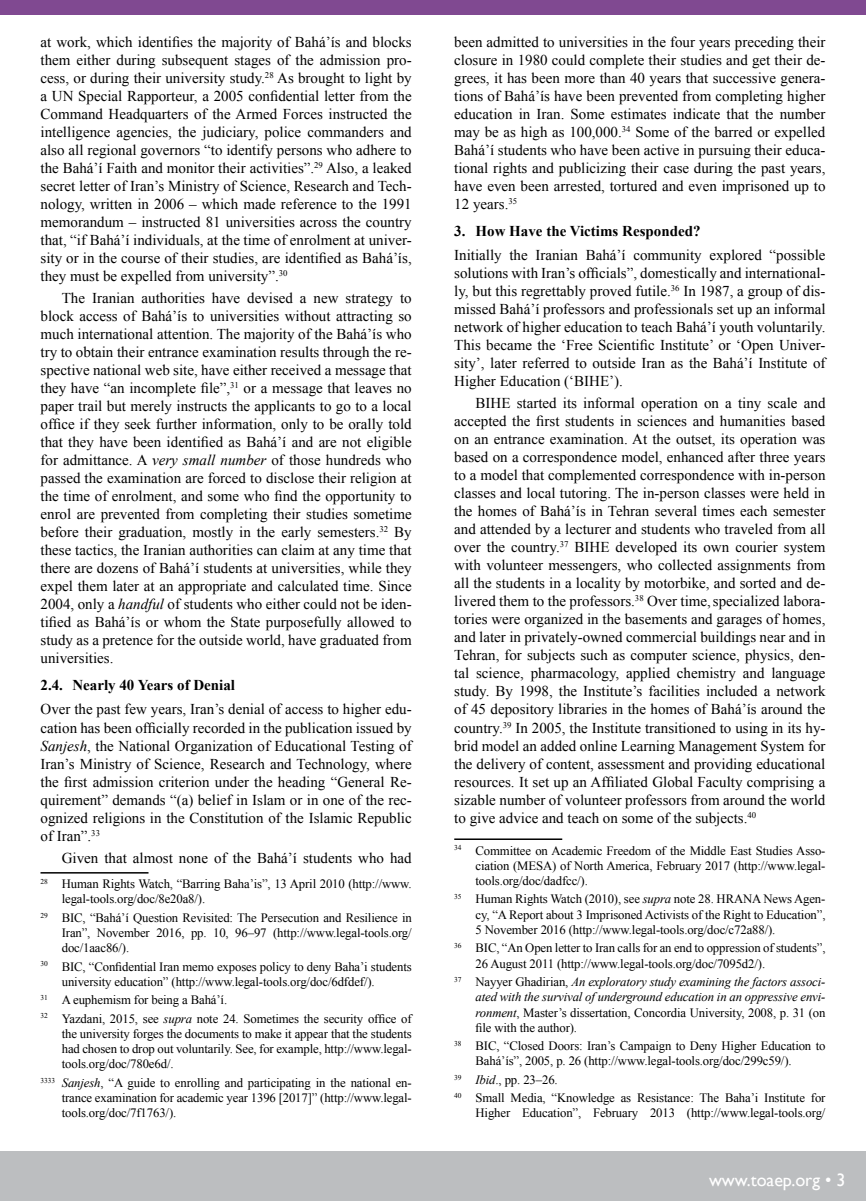
<style>
.page{position:relative;width:866px;height:1201px;background:#fff}
.page>*{position:absolute;margin:0;border:0;box-sizing:border-box;transform-origin:0 0}
.t1{font:18px "Gill Sans";color:#fff}
.t2{font:15px/18px "Times New Roman";color:#000;text-align:justify}
.t3{font:700 15px "Times New Roman";color:#000}
.t4{font:12.75px/15.3px "Times New Roman";letter-spacing:-.01em;color:#000}
.t5{font:italic 12.75px/15.3px "Times New Roman";letter-spacing:-.01em;color:#000;text-align:justify}
.s1{font-style:italic}
.s2{font-style:normal}
</style>
<div class="page">
<div style="left:0;top:1150px;width:866px;height:51px;background:#bcbec0"></div>
<div style="left:0;top:0;width:866px;height:15px;background:#804991"></div>
<hr style="left:40px;top:872px;width:108px;height:1px;background:#000">
<hr style="left:454px;top:838px;width:108px;height:2px;background:#000">
<p class="t2" style="left:40px;top:33px;width:373px">at work, which identifies the majority of Bahá’ís and blocks them either during subsequent stages of the admission pro&shy;cess, or during their university study.<sup>28</sup> As brought to light by a UN Special Rapporteur, a 2005 confidential letter from the Command Headquarters of the Armed Forces instructed the intelligence agencies, the judiciary, police commanders and also all regional governors “to identify persons who adhere to the Bahá’í Faith and monitor their activities”.<sup>29</sup> Also, a leaked secret letter of Iran’s Ministry of Science, Research and Tech&shy;nology, written in 2006 – which made reference to the 1991 memorandum – instructed 81 universities across the country that, “if Bahá’í individuals, at the time of enrolment at univer&shy;sity or in the course of their studies, are identified as Bahá’ís, they must be expelled from university”.<sup>30</sup></p>
<p class="t2" style="left:41px;top:289px;width:373px;text-indent:21px">The Iranian authorities have devised a new strategy to block access of Bahá’ís to universities without attracting so much international attention. The majority of the Bahá’ís who try to obtain their entrance examination results through the re&shy;spective national web site, have either received a message that they have “an incomplete file”,<sup>31</sup> or a message that leaves no paper trail but merely instructs the applicants to go to a local office if they seek further information, only to be orally told that they have been identified as Bahá’í and are not eligible for admittance. A <span class="s1">very small number</span> of those hundreds who passed the examination are forced to disclose their religion at the time of enrolment, and some who find the opportunity to enrol are prevented from completing their studies sometime before their graduation, mostly in the early semesters.<sup>32</sup> By these tactics, the Iranian authorities can claim at any time that there are dozens of Bahá’í students at universities, while they expel them later at an appropriate and calculated time. Since 2004, only a <span class="s1">handful</span> of students who either could not be iden&shy;tified as Bahá’ís or whom the State purposefully allowed to study as a pretence for the outside world, have graduated from universities.</p>
<p class="t3" style="left:41px;top:675px;width:196px">2.4. Nearly 40 Years of Denial</p>
<p class="t2" style="left:41px;top:700px;width:373px">Over the past few years, Iran’s denial of access to higher edu&shy;cation has been officially recorded in the publication issued by <span class="s1">Sanjesh</span>, the National Organization of Educational Testing of Iran’s Ministry of Science, Research and Technology, where the first admission criterion under the heading “General Re&shy;quirement” demands “(a) belief in Islam or in one of the rec&shy;ognized religions in the Constitution of the Islamic Republic of Iran”.<sup>33</sup></p>
<p class="t2" style="left:62px;top:849px;width:351px">Given that almost none of the Bahá’í students who had</p>
<p class="t4" style="left:62px;top:876px;width:351px;text-indent:-21px"><sup>28</sup> Human Rights Watch, “Barring Baha’is”, 13 April 2010 (http://www. legal-tools.org/doc/8e20a8/).</p>
<p class="t4" style="left:62px;top:909px;width:351px;text-align:justify;text-indent:-21px"><sup>29</sup> BIC, “Bahá’í Question Revisited: The Persecution and Resilience in Iran”, November 2016, pp. 10, 96–97 (http://www.legal-tools.org/ doc/1aac86/).</p>
<p class="t4" style="left:62px;top:958px;width:351px;text-indent:-21px"><sup>30</sup> BIC, “Confidential Iran memo exposes policy to deny Baha’i students university education” (http://www.legal-tools.org/doc/6dfdef/).</p>
<p class="t4" style="left:40px;top:990px;width:373px;line-height:18.3px"><sup>31</sup> A euphemism for being a Bahá’í.<br><sup>32</sup> Yazdani, 2015, see <span class="s1">supra</span> note 24. Sometimes the security office of</p>
<p class="t4" style="left:62px;top:1026px;width:352px;text-align:justify">the university forges the documents to make it appear that the students had chosen to drop out voluntarily. See, for example, http://www.legal&shy;tools.org/doc/780e6d/.</p>
<p class="t4" style="left:62px;top:1074px;width:352px;text-align:justify;text-indent:-21px"><sup>3333</sup> <span class="s1">Sanjesh</span>, “A guide to enrolling and participating in the national en&shy;trance examination for academic year 1396 [2017]” (http://www.legal&shy;tools.org/doc/7f1763/).</p>
<p class="t2" style="left:454px;top:33px;width:373px">been admitted to universities in the four years preceding their closure in 1980 could complete their studies and get their de&shy;grees, it has been more than 40 years that successive genera&shy;tions of Bahá’ís have been prevented from completing higher education in Iran. Some estimates indicate that the number may be as high as 100,000.<sup>34</sup> Some of the barred or expelled Bahá’í students who have been active in pursuing their educa&shy;tional rights and publicizing their case during the past years, have even been arrested, tortured and even imprisoned up to 12 years.<sup>35</sup></p>
<p class="t3" style="left:454px;top:220px;width:248px">3. How Have the Victims Responded?</p>
<p class="t2" style="left:454px;top:246px;width:373px">Initially the Iranian Bahá’í community explored “possible solutions with Iran’s officials”, domestically and international&shy;ly, but this regrettably proved futile.<sup>36</sup> In 1987, a group of dis&shy;missed Bahá’í professors and professionals set up an informal network of higher education to teach Bahá’í youth voluntarily.<br>This became the ‘Free Scientific Institute’ or ‘Open Univer&shy;sity’, later referred to outside Iran as the Bahá’í Institute of Higher Education (‘BIHE’).</p>
<p class="t2" style="left:454px;top:394px;width:373px;text-indent:21px">BIHE started its informal operation on a tiny scale and accepted the first students in sciences and humanities based on an entrance examination. At the outset, its operation was based on a correspondence model, enhanced after three years to a model that complemented correspondence with in-person classes and local tutoring. The in-person classes were held in the homes of Bahá’ís in Tehran several times each semester and attended by a lecturer and students who traveled from all over the country.<sup>37</sup> BIHE developed its own courier system with volunteer messengers, who collected assignments from all the students in a locality by motorbike, and sorted and de&shy;livered them to the professors.<sup>38</sup> Over time,specialized labora&shy;tories were organized in the basements and garages of homes, and later in privately-owned commercial buildings near and in Tehran, for subjects such as computer science, physics, den&shy;tal science, pharmacology, applied chemistry and language study. By 1998, the Institute’s facilities included a network of 45 depository libraries in the homes of Bahá’ís around the country.<sup>39</sup> In 2005, the Institute transitioned to using in its hy&shy;brid model an added online Learning Management System for the delivery of content, assessment and providing educational resources. It set up an Affiliated Global Faculty comprising a sizable number of volunteer professors from around the world to give advice and teach on some of the subjects.<sup>40</sup></p>
<p class="t4" style="left:475px;top:842px;width:351px;text-align:justify;text-indent:-21px"><sup>34</sup> Committee on Academic Freedom of the Middle East Studies Asso&shy;ciation (MESA) of North America, February 2017 (http://www.legal&shy;tools.org/doc/dadfcc/).</p>
<p class="t4" style="left:475px;top:891px;width:351px;text-align:justify;text-indent:-21px"><sup>35</sup> Human Rights Watch (2010), see <span class="s1">supra</span> note 28. HRANA News Agen&shy;cy, “A Report about 3 Imprisoned Activists of the Right to Education”, 5 November 2016 (http://www.legal-tools.org/doc/c72a88/).</p>
<p class="t4" style="left:475px;top:940px;width:352px;text-indent:-21px"><sup>36</sup> BIC, “An Open letter to Iran calls for an end to oppression of students”,<br>26 August 2011 (http://www.legal-tools.org/doc/7095d2/).</p>
<p class="t5" style="left:475px;top:974px;width:351px;text-indent:-21px"><sup>37</sup> <span class="s2">Nayyer Ghadirian,</span> An exploratory study examining the factors associ&shy;ated with the survival of underground education in an oppressive envi&shy;ronment<span class="s2">, Master’s dissertation, Concordia University, 2008, p. 31 (on file with the author).</span></p>
<p class="t4" style="left:475px;top:1038px;width:351px;text-indent:-21px"><sup>38</sup> BIC, “Closed Doors: Iran’s Campaign to Deny Higher Education to<br>Bahá’ís”, 2005, p. 26 (http://www.legal-tools.org/doc/299c59/).</p>
<p class="t4" style="left:454px;top:1070px;width:373px;line-height:18.3px"><sup>39</sup> <span class="s1">Ibid</span>., pp. 23–26.<br><sup>40</sup> Small Media, “Knowledge as Resistance: The Baha’i Institute for</p>
<p class="t4" style="left:475px;top:1105px;width:351px">Higher Education”, February 2013 (http://www.legal-tools.org/</p>
<p class="t1" style="left:709px;top:1169px;width:138px">www.toaep.org • 3</p>
</div>
